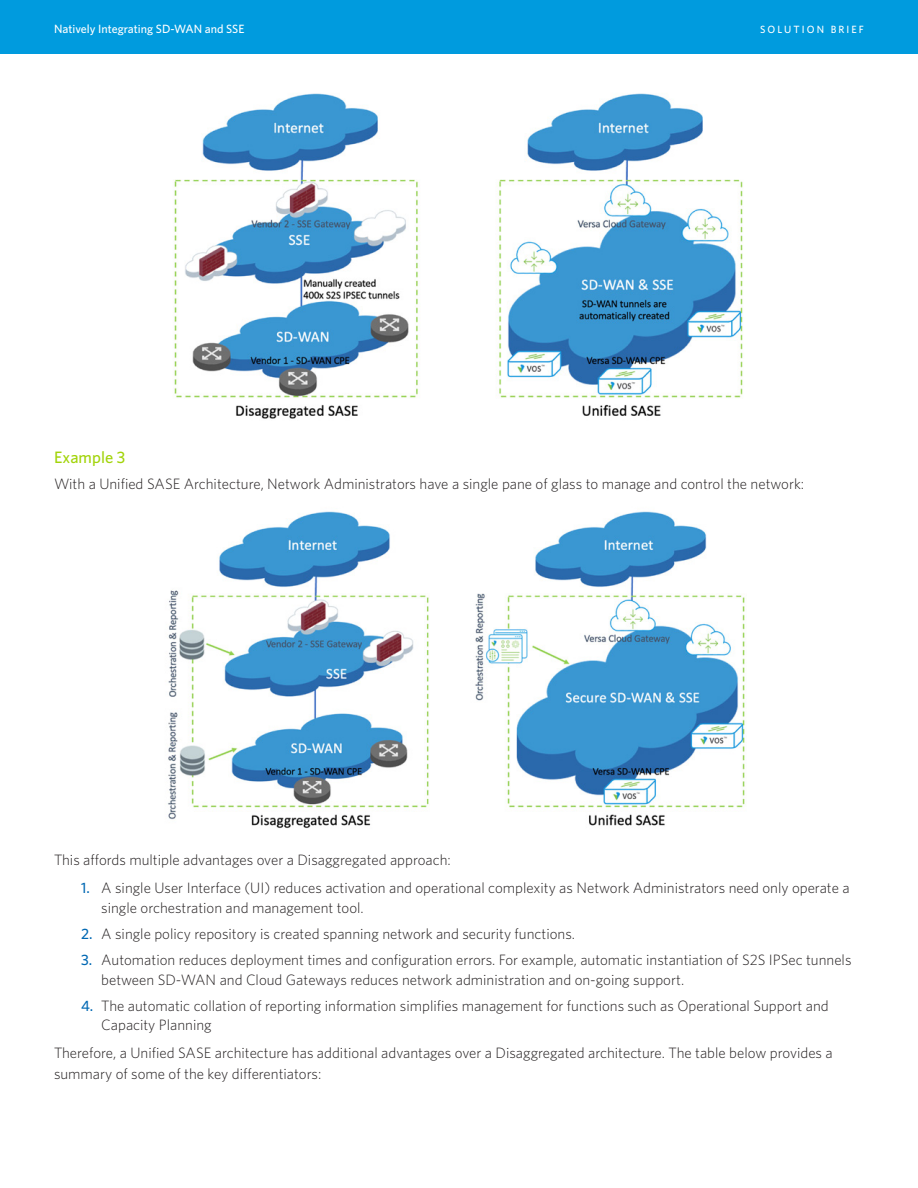
<style>
.page{position:relative;width:918px;height:1188px;background:#fff}
.page>*{position:absolute;margin:0;border:0;box-sizing:border-box;transform-origin:0 0}
.t1{font:500 16.5px "Whitney";color:#a2d40a}
.Main_Body_Text{font:300 15px/19.5px "Whitney";color:#231f20}
.t2{font:500 12px "Whitney";color:#fff}
.t3{font:500 10.5px "Whitney";letter-spacing:.2em;color:#fff}
.s1{font-weight:500;color:#0168b3}
</style>
<div class="page">
<div style="left:0;top:0;width:918px;height:54px;background:#009bde"></div>
<img style="left:173px;top:93px;width:570px;height:326px">
<img style="left:168px;top:511px;width:577px;height:318px">
<h1 class="t2" style="left:54px;top:21px;width:192px">Natively Integrating SD-WAN and SSE</h1>
<h1 class="t3" style="left:760px;top:22px;width:105px">SOLUTION BRIEF</h1>
<h2 class="t1" style="left:54px;top:446px;width:73px">Example 3</h2>
<p class="Main_Body_Text" style="left:54px;top:474px;width:752px">With a Unified SASE Architecture, Network Administrators have a single pane of glass to manage and control the network:</p>
<p class="Main_Body_Text" style="left:54px;top:849px;width:398px">This affords multiple advantages over a Disaggregated approach:</p>
<p class="Main_Body_Text" style="left:101px;top:878px;width:750px;text-indent:-20px"><span class="s1">1.</span> A single User Interface (UI) reduces activation and operational complexity as Network Administrators need only operate a single orchestration and management tool.</p>
<p class="Main_Body_Text" style="left:81px;top:923px;width:496px"><span class="s1">2.</span> A single policy repository is created spanning network and security functions.</p>
<p class="Main_Body_Text" style="left:101px;top:950px;width:752px;text-indent:-20px"><span class="s1">3.</span> Automation reduces deployment times and configuration errors. For example, automatic instantiation of S2S IPSec tunnels between SD-WAN and Cloud Gateways reduces network administration and on-going support.</p>
<p class="Main_Body_Text" style="left:101px;top:995px;width:729px;text-indent:-20px"><span class="s1">4.</span> The automatic collation of reporting information simplifies management for functions such as Operational Support and<br>Capacity Planning</p>
<p class="Main_Body_Text" style="left:54px;top:1042px;width:780px;line-height:21px">Therefore, a Unified SASE architecture has additional advantages over a Disaggregated architecture. The table below provides a summary of some of the key differentiators:</p>
</div>
